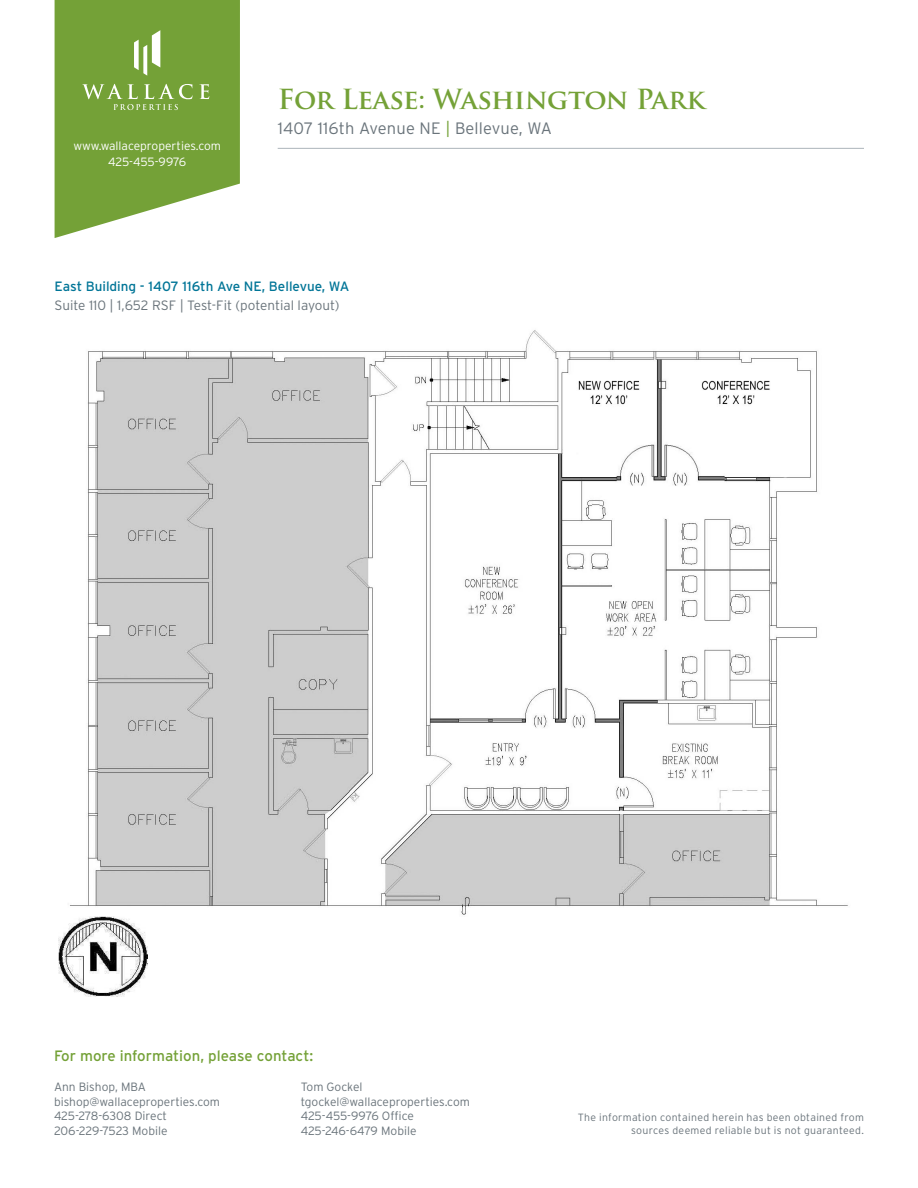
<style>
.page{position:relative;width:918px;height:1188px;background:#fff}
.page>*{position:absolute;margin:0;border:0;box-sizing:border-box;transform-origin:0 0}
.t1{font:700 27px "Trajan Pro";letter-spacing:-.02em;color:#74a137}
.t2{font:300 16.5px "Interstate";letter-spacing:.01em;color:#6a747b}
.t3{font:15px "Interstate";color:#74a137}
.t4{font:300 13.5px "Interstate";color:#6a747b}
.t5{font:13.5px "Interstate";color:#007597}
.t6{font:300 12px/14.4px "Interstate";color:#6a747b}
.t7{font:300 12px/16.5px "Interstate";color:#fff;text-align:center}
.t8{font:300 10.5px/12.6px "Interstate";letter-spacing:.03em;color:#6a747b;text-align:right}
.s1{color:#74a137}
</style>
<div class="page">
<img style="left:70px;top:330px;width:778px;height:585px">
<img style="left:58px;top:916px;width:90px;height:81px">
<svg style="left:55px;top:0;width:185px;height:238px;background:#85ad50"></svg>
<hr style="left:278px;top:148px;width:586px;height:1px;background:#acb4ba">
<svg style="left:82px;top:84px;width:127px;height:26px;background:#89af56"></svg>
<svg style="left:134px;top:30px;width:26px;height:46px"></svg>
<p class="t7" style="left:73px;top:137px;width:149px">www.wallaceproperties.com<br>425-455-9976</p>
<h1 class="t1" style="left:278px;top:82px;width:429px">For Lease: Washington Park</h1>
<h2 class="t2" style="left:278px;top:118px;width:276px">1407 116th Avenue NE <span class="s1">|</span> Bellevue, WA</h2>
<p class="t5" style="left:55px;top:278px;width:296px">East Building - 1407 116th Ave NE, Bellevue, WA</p>
<p class="t4" style="left:55px;top:297px;width:287px">Suite 110 | 1,652 RSF | Test-Fit (potential layout)</p>
<p class="t3" style="left:54px;top:1047px;width:261px">For more information, please contact:</p>
<p class="t6" style="left:54px;top:1080px;width:168px">Ann Bishop, MBA bishop@wallaceproperties.com<br>425-278-6308 Direct<br>206-229-7523 Mobile</p>
<p class="t6" style="left:301px;top:1080px;width:171px">Tom Gockel tgockel@wallaceproperties.com<br>425-455-9976 Office<br>425-246-6479 Mobile</p>
<p class="t8" style="left:578px;top:1111px;width:288px">The information contained herein has been obtained from sources deemed reliable but is not guaranteed.</p>
</div>
